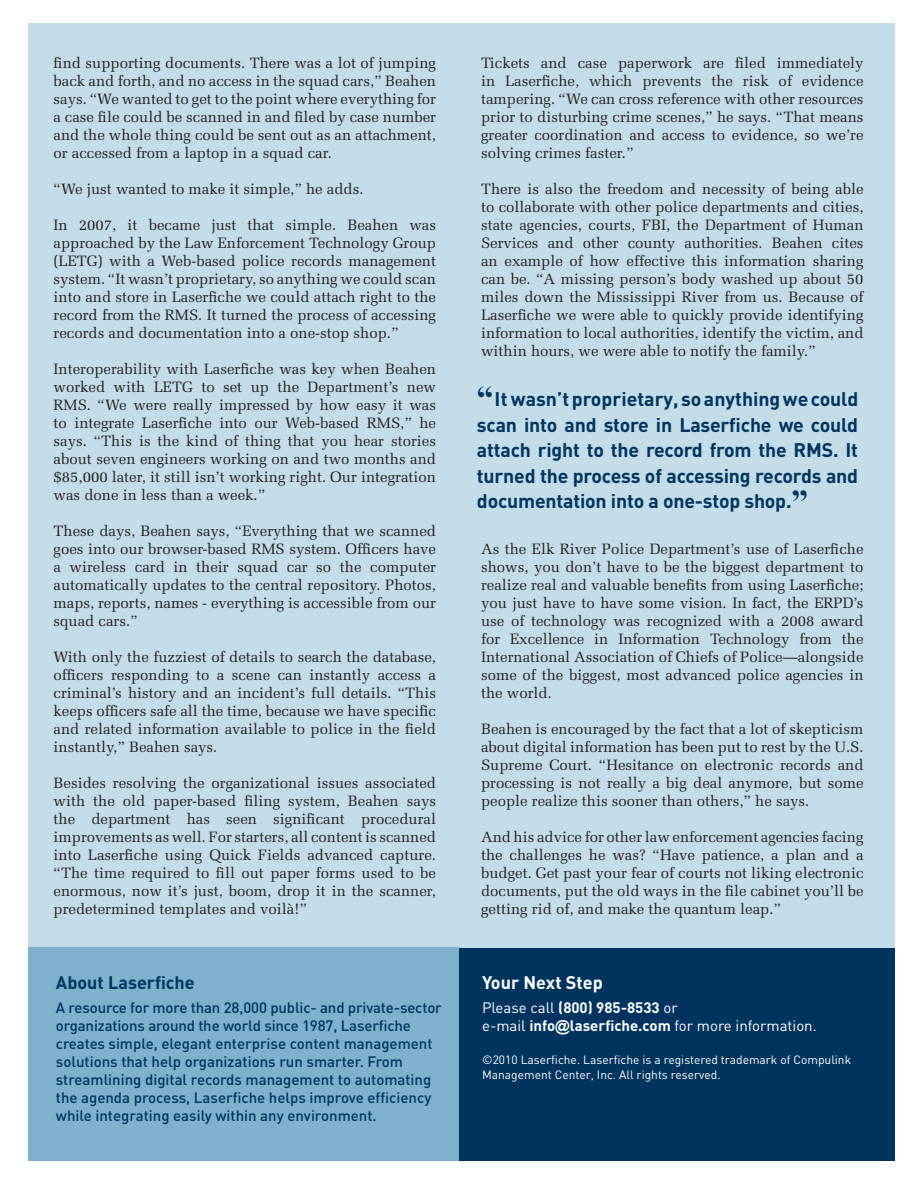
<style>
.page{position:relative;width:918px;height:1188px;background:#fff}
.page>*{position:absolute;margin:0;border:0;box-sizing:border-box;transform-origin:0 0}
.t1{font:700 19.5px/25.5px "DIN";letter-spacing:-.01em;color:#00345e;text-align:justify}
.t2{font:700 18px "DIN";color:#00345e}
.t3{font:700 18px "DIN";color:#fff}
.t4{font:15px/18px "Melior";color:#231f20;text-align:justify}
.t5{font:500 15px/18px "DIN";color:#00345e}
.t6{font:15px/18px "DIN";color:#fff}
.t7{font:12px/15px "DIN";color:#fff}
.s1{font-family:"Times New Roman";font-size:33px}
.s2{font-weight:700}
.s3{font-family:"Arial";font-weight:700}
</style>
<div class="page">
<div style="left:459px;top:947px;width:436px;height:213px;background:#00345e"></div>
<div style="left:28px;top:23px;width:867px;height:924px;background:#c3dce8"></div>
<div style="left:28px;top:947px;width:431px;height:213px;background:#7db1cd"></div>
<p class="t4" style="left:54px;top:55px;width:384px">find supporting documents. There was a lot of jumping back and forth, and no access in the squad cars,” Beahen says. “We wanted to get to the point where everything for a case file could be scanned in and filed by case number and the whole thing could be sent out as an attachment, or accessed from a laptop in a squad car.</p>
<p class="t4" style="left:54px;top:181px;width:311px">“We just wanted to make it simple,” he adds.</p>
<p class="t4" style="left:54px;top:217px;width:384px">In 2007, it became just that simple. Beahen was approached by the Law Enforcement Technology Group (LETG) with a Web-based police records management system. “It wasn’t proprietary, so anything we could scan into and store in Laserfiche we could attach right to the record from the RMS. It turned the process of accessing records and documentation into a one-stop shop.”</p>
<p class="t4" style="left:54px;top:361px;width:384px">Interoperability with Laserfiche was key when Beahen worked with LETG to set up the Department’s new RMS. “We were really impressed by how easy it was to integrate Laserfiche into our Web-based RMS,” he says. “This is the kind of thing that you hear stories about seven engineers working on and two months and $85,000 later, it still isn’t working right. Our integration was done in less than a week.”</p>
<p class="t4" style="left:54px;top:523px;width:384px">These days, Beahen says, “Everything that we scanned goes into our browser-based RMS system. Officers have a wireless card in their squad car so the computer automatically updates to the central repository. Photos, maps, reports, names - everything is accessible from our squad cars.”</p>
<p class="t4" style="left:54px;top:649px;width:384px">With only the fuzziest of details to search the database, officers responding to a scene can instantly access a criminal’s history and an incident’s full details. “This keeps officers safe all the time, because we have specific and related information available to police in the field instantly,” Beahen says.</p>
<p class="t4" style="left:54px;top:775px;width:384px">Besides resolving the organizational issues associated with the old paper-based filing system, Beahen says the department has seen significant procedural improvements as well. For starters, all content is scanned into Laserfiche using Quick Fields advanced capture. “The time required to fill out paper forms used to be enormous, now it’s just, boom, drop it in the scanner, predetermined templates and voilà!”</p>
<p class="t2" style="left:56px;top:976px;width:140px">About Laserfiche</p>
<p class="t5" style="left:56px;top:1000px;width:388px">A resource for more than 28,000 public- and private-sector organizations around the world since 1987, Laserfiche creates simple, elegant enterprise content management solutions that help organizations run smarter. From streamlining digital records management to automating the agenda process, Laserfiche helps improve efficiency while integrating easily within any environment.</p>
<p class="t4" style="left:481px;top:55px;width:384px">Tickets and case paperwork are filed immediately in Laserfiche, which prevents the risk of evidence tampering. “We can cross reference with other resources prior to disturbing crime scenes,” he says. “That means greater coordination and access to evidence, so we’re solving crimes faster.”</p>
<p class="t4" style="left:481px;top:181px;width:384px">There is also the freedom and necessity of being able to collaborate with other police departments and cities, state agencies, courts, FBI, the Department of Human Services and other county authorities. Beahen cites an example of how effective this information sharing can be. “A missing person’s body washed up about 50 miles down the Mississippi River from us. Because of Laserfiche we were able to quickly provide identifying information to local authorities, identify the victim, and within hours, we were able to notify the family.”</p>
<h1 class="t1" style="left:477px;top:388px;width:383px"><span class="s1">“</span>It wasn’t proprietary, so anything we could scan into and store in Laserfiche we could attach right to the record from the RMS. It turned the process of accessing records and documentation into a one-stop shop.<span class="s1">”</span></h1>
<p class="t4" style="left:481px;top:541px;width:384px">As the Elk River Police Department’s use of Laserfiche shows, you don’t have to be the biggest department to realize real and valuable benefits from using Laserfiche; you just have to have some vision. In fact, the ERPD’s use of technology was recognized with a 2008 award for Excellence in Information Technology from the International Association of Chiefs of Police—alongside some of the biggest, most advanced police agencies in the world.</p>
<p class="t4" style="left:481px;top:721px;width:384px">Beahen is encouraged by the fact that a lot of skepticism about digital information has been put to rest by the U.S.<br>Supreme Court. “Hesitance on electronic records and processing is not really a big deal anymore, but some people realize this sooner than others,” he says.</p>
<p class="t4" style="left:481px;top:829px;width:384px">And his advice for other law enforcement agencies facing the challenges he was? “Have patience, a plan and a budget. Get past your fear of courts not liking electronic documents, put the old ways in the file cabinet you’ll be getting rid of, and make the quantum leap.”</p>
<p class="t3" style="left:482px;top:976px;width:122px">Your Next Step</p>
<p class="t6" style="left:482px;top:1000px;width:336px">Please call <span class="s2">(800) 985-8533</span> or<br>e-mail <span class="s2">info</span><span class="s3">@</span><span class="s2">laserfiche.com</span> for more information.</p>
<p class="t7" style="left:482px;top:1053px;width:371px">©2010 Laserfiche. Laserfiche is a registered trademark of Compulink<br>Management Center, Inc. All rights reserved.</p>
</div>
